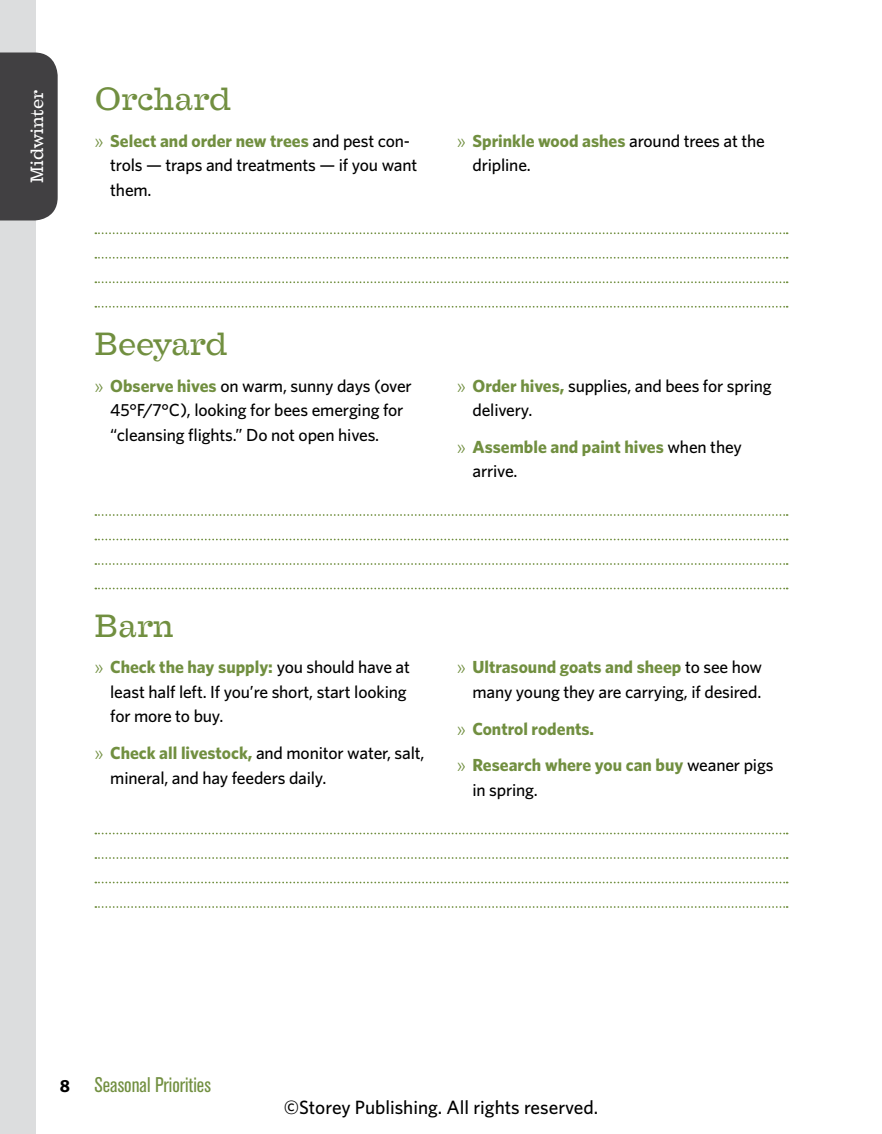
<style>
.page{position:relative;width:882px;height:1134px;background:#fff}
.page>*{position:absolute;margin:0;border:0;box-sizing:border-box;transform-origin:0 0}
.t1{font:31.5px "Farao";color:#718f40}
.t2{font:condensed 21px "Akzidenz Grotesk BE";color:#718f40}
.t3{font:500 19.25px "Whitney";color:#000}
.t4{font:500 17.5px/24.5px "Whitney";letter-spacing:-.01em;color:#000}
.t5{font:700 17.5px/24.5px "Whitney";color:#718f40}
.t6{font:17.5px "Farao";color:#fff}
.s1{font-weight:400;color:#718f40}
.s2{font-weight:700;color:#718f40}
.s3{font-weight:400}
.s4{font-weight:500;color:#000}
.s5{font-family:"Whitney";font-weight:700;font-stretch:normal;font-size:17.5px;color:#000}
</style>
<div class="page">
<div style="left:0;top:0;width:36px;height:1134px;background:#dcddde"></div>
<div style="left:0;top:52px;width:58px;height:168px;background:#414042"></div>
<svg style="left:95px;top:232px;width:693px;height:2px"></svg>
<svg style="left:95px;top:257px;width:693px;height:2px"></svg>
<svg style="left:95px;top:281px;width:693px;height:2px"></svg>
<svg style="left:95px;top:306px;width:693px;height:2px"></svg>
<svg style="left:95px;top:514px;width:693px;height:2px"></svg>
<svg style="left:95px;top:539px;width:693px;height:1px"></svg>
<svg style="left:95px;top:563px;width:693px;height:2px"></svg>
<svg style="left:95px;top:588px;width:693px;height:1px"></svg>
<svg style="left:95px;top:833px;width:693px;height:1px"></svg>
<svg style="left:95px;top:857px;width:693px;height:2px"></svg>
<svg style="left:95px;top:882px;width:693px;height:1px"></svg>
<svg style="left:95px;top:906px;width:693px;height:2px"></svg>
<p class="t6" style="left:28px;top:183px;width:95px;rotate:-90deg">Midwinter</p>
<h1 class="t1" style="left:94px;top:82px;width:139px">Orchard</h1>
<p class="t4" style="left:110px;top:128px;width:309px;text-indent:-16px"><span class="s1">»</span> <span class="s2">Select and order new trees</span> and pest con&shy;trols — traps and treatments — if you want them.</p>
<p class="t4" style="left:472px;top:128px;width:294px;text-indent:-16px"><span class="s1">»</span> <span class="s2">Sprinkle wood ashes</span> around trees at the dripline.</p>
<h1 class="t1" style="left:94px;top:327px;width:135px">Beeyard</h1>
<p class="t4" style="left:110px;top:373px;width:303px;text-indent:-16px"><span class="s1">»</span> <span class="s2">Observe hives</span> on warm, sunny days (over<br>45°F/7°C), looking for bees emerging for “cleansing flights.” Do not open hives.</p>
<p class="t4" style="left:472px;top:373px;width:301px;text-indent:-16px"><span class="s1">»</span> <span class="s2">Order hives,</span> supplies, and bees for spring delivery.</p>
<p class="t5" style="left:472px;top:434px;width:271px;text-indent:-16px"><span class="s3">»</span> Assemble and paint hives <span class="s4">when they arrive.</span></p>
<h1 class="t1" style="left:94px;top:608px;width:81px">Barn</h1>
<p class="t4" style="left:110px;top:655px;width:301px;text-indent:-16px"><span class="s1">»</span> <span class="s2">Check the hay supply:</span> you should have at least half left. If you’re short, start looking for more to buy.</p>
<p class="t4" style="left:110px;top:741px;width:316px;text-indent:-16px"><span class="s1">»</span> <span class="s2">Check all livestock,</span> and monitor water, salt, mineral, and hay feeders daily.</p>
<p class="t4" style="left:457px;top:655px;width:307px;text-align:right"><span class="s1">»</span> <span class="s2">Ultrasound goats and sheep</span> to see how many young they are carrying, if desired.</p>
<p class="t5" style="left:457px;top:710px;width:318px;line-height:36.8px"><span class="s3">»</span> Control rodents.<br><span class="s3">»</span> Research where you can buy <span class="s4">weaner pigs</span></p>
<p class="t4" style="left:472px;top:777px;width:67px">in spring.</p>
<p class="t2" style="left:60px;top:1073px;width:152px"><span class="s5">8</span> Seasonal Priorities</p>
<p class="t3" style="left:284px;top:1095px;width:316px">©Storey Publishing. All rights reserved.</p>
</div>
